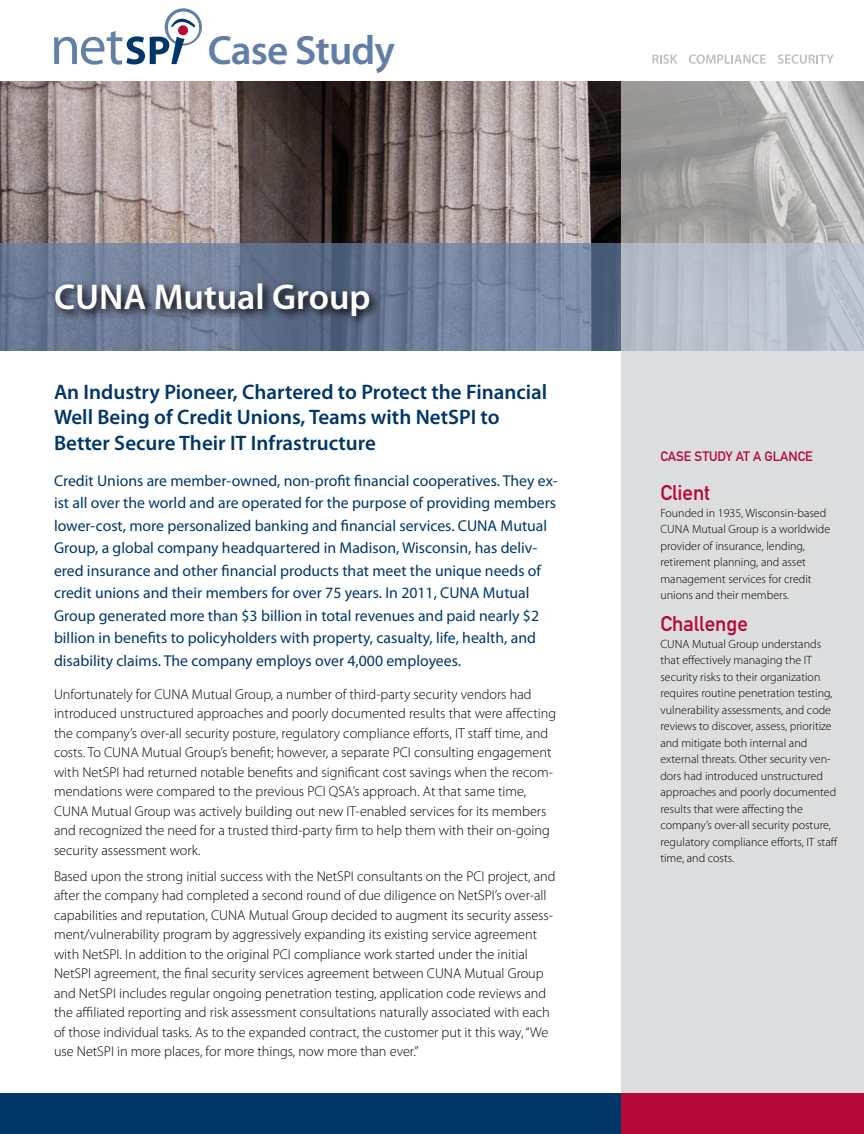
<style>
.page{position:relative;width:864px;height:1134px;background:#fff}
.page>*{position:absolute;margin:0;border:0;box-sizing:border-box;transform-origin:0 0}
.t1{font:600 40.95px "Myriad Pro";letter-spacing:-.02em;color:#627ea6}
.t2{font:600 36px "Myriad Pro";color:#fff}
.t3{font:600 21px/25.2px "Myriad Pro";color:#003768}
.t4{font:21px "DIN Mittelschrift Std";color:#b50938}
.t5{font:15.75px/22.5px "Myriad Pro";color:#003768}
.t6{font:300 14.25px/19.5px "Myriad Pro";color:#000}
.t7{font:13.5px "DIN Mittelschrift Std";color:#b50938}
.t8{font:300 12px/16.5px "Myriad Pro";color:#000}
</style>
<div class="page">
<div style="left:621px;top:333px;width:243px;height:801px;background:#dcddde"></div>
<svg style="left:54px;top:8px;width:148px;height:57px"></svg>
<div style="left:0;top:1094px;width:636px;height:40px;background:#003768"></div>
<div style="left:621px;top:1094px;width:243px;height:40px;background:#b50938"></div>
<svg style="left:652px;top:54px;width:25px;height:10px"></svg>
<svg style="left:689px;top:54px;width:77px;height:10px"></svg>
<svg style="left:778px;top:54px;width:56px;height:10px"></svg>
<img style="left:0;top:81px;width:621px;height:162px">
<svg style="left:0;top:243px;width:621px;height:108px;background:#6c7b97"></svg>
<svg style="left:621px;top:81px;width:243px;height:270px;background:#afb1b5"></svg>
<svg style="left:51px;top:279px;width:330px;height:48px;background:#535f75"></svg>
<h1 class="t1" style="left:208px;top:24px;width:189px">Case Study</h1>
<h2 class="t2" style="left:54px;top:274px;width:318px">CUNA Mutual Group</h2>
<h3 class="t3" style="left:54px;top:379px;width:495px">An Industry Pioneer, Chartered to Protect the Financial<br>Well Being of Credit Unions, Teams with NetSPI to<br>Better Secure Their IT Infrastructure</h3>
<p class="t5" style="left:54px;top:469px;width:505px">Credit Unions are member-owned, non-profit financial cooperatives. They ex&shy;ist all over the world and are operated for the purpose of providing members lower-cost, more personalized banking and financial services. CUNA Mutual Group, a global company headquartered in Madison, Wisconsin, has deliv&shy;ered insurance and other financial products that meet the unique needs of credit unions and their members for over 75 years. In 2011, CUNA Mutual Group generated more than $3 billion in total revenues and paid nearly $2 billion in benefits to policyholders with property, casualty, life, health, and disability claims. The company employs over 4,000 employees.</p>
<p class="t6" style="left:54px;top:684px;width:504px">Unfortunately for CUNA Mutual Group, a number of third-party security vendors had introduced unstructured approaches and poorly documented results that were affecting the company’s over-all security posture, regulatory compliance efforts, IT staff time, and costs. To CUNA Mutual Group’s benefit; however, a separate PCI consulting engagement with NetSPI had returned notable benefits and significant cost savings when the recom&shy;mendations were compared to the previous PCI QSA’s approach. At that same time, CUNA Mutual Group was actively building out new IT-enabled services for its members and recognized the need for a trusted third-party firm to help them with their on-going security assessment work.</p>
<p class="t6" style="left:54px;top:866px;width:503px">Based upon the strong initial success with the NetSPI consultants on the PCI project, and after the company had completed a second round of due diligence on NetSPI’s over-all capabilities and reputation, CUNA Mutual Group decided to augment its security assess&shy;ment/vulnerability program by aggressively expanding its existing service agreement with NetSPI. In addition to the original PCI compliance work started under the initial NetSPI agreement, the final security services agreement between CUNA Mutual Group and NetSPI includes regular ongoing penetration testing, application code reviews and the affiliated reporting and risk assessment consultations naturally associated with each of those individual tasks. As to the expanded contract, the customer put it this way, “We use NetSPI in more places, for more things, now more than ever.”</p>
<p class="t7" style="left:660px;top:449px;width:154px">CASE STUDY AT A GLANCE</p>
<h3 class="t4" style="left:660px;top:480px;width:51px">CLIENT</h3>
<p class="t8" style="left:660px;top:504px;width:171px">Founded in 1935, Wisconsin-based<br>CUNA Mutual Group is a worldwide provider of insurance, lending, retirement planning, and asset management services for credit unions and their members.</p>
<h3 class="t4" style="left:660px;top:611px;width:89px">CHALLENGE</h3>
<p class="t8" style="left:660px;top:635px;width:179px">CUNA Mutual Group understands that effectively managing the IT security risks to their organization requires routine penetration testing, vulnerability assessments, and code reviews to discover, assess, prioritize and mitigate both internal and external threats. Other security ven&shy;dors had introduced unstructured approaches and poorly documented results that were affecting the company’s over-all security posture, regulatory compliance efforts, IT staff time, and costs.</p>
</div>
